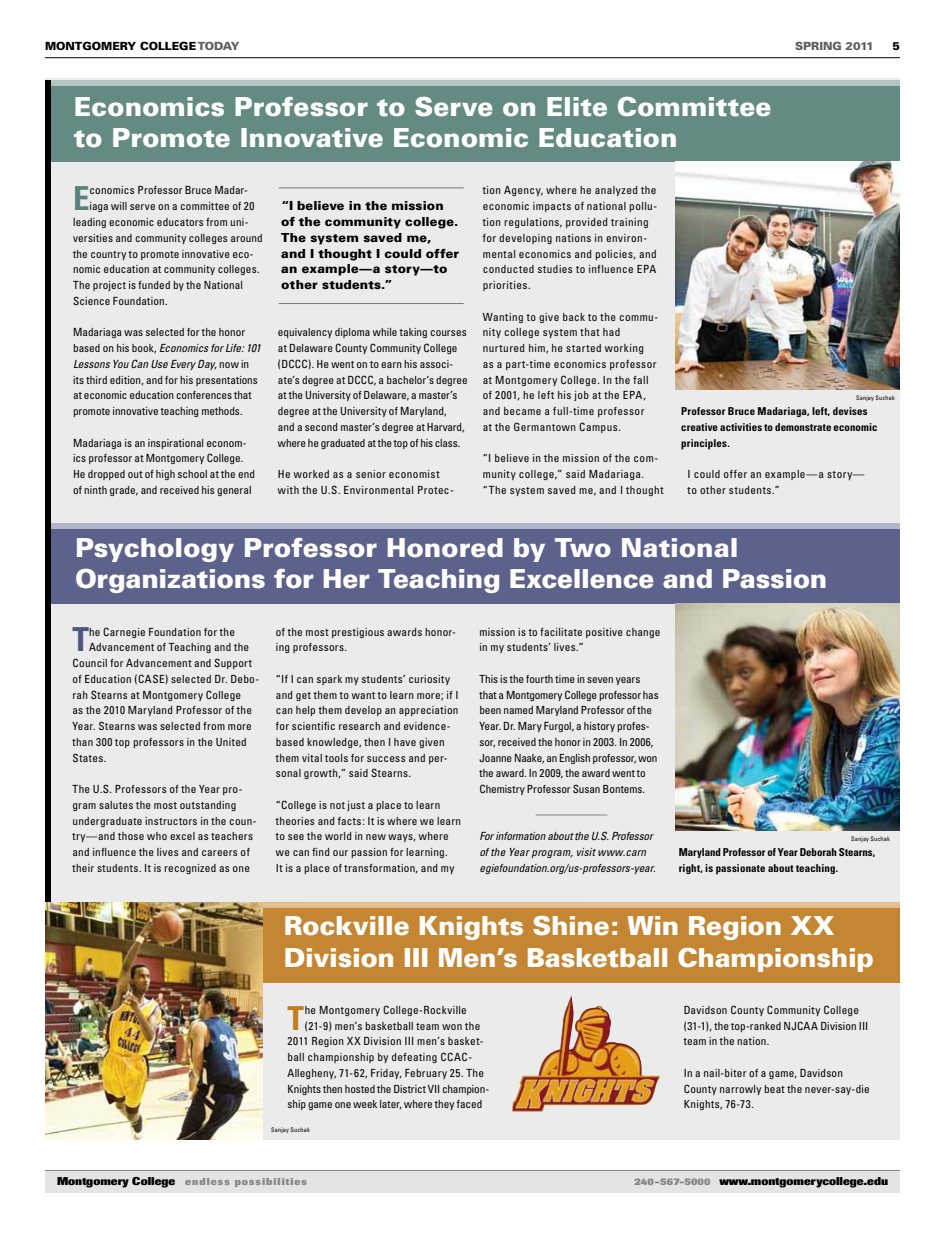
<style>
.page{position:relative;width:945px;height:1238px;background:#fff}
.page>*{position:absolute;margin:0;border:0;box-sizing:border-box;transform-origin:0 0}
.t1{font:700 condensed 33.12px "Univers";color:#578279}
.t2{font:700 condensed 33.12px "Univers";color:#4f5584}
.t3{font:700 condensed 33.12px "Univers";color:#c17d20}
.t4{font:900 26.25px/31.5px "Univers";letter-spacing:-.005em;color:#fff}
.t5{font:900 12.5px/15.8px "Univers";letter-spacing:.01em;color:#000}
.t6{font:condensed 11.25px/15.8px "Univers";letter-spacing:.02em;color:#000}
.t7{font:condensed 11.25px/15.8px "Univers";letter-spacing:.04em;color:#000}
.t8{font:condensed 11.25px/15.8px "Univers";color:#000}
.t9{font:condensed 11.25px/15.8px "Univers";letter-spacing:-.005em;color:#000}
.t10{font:italic condensed 11.25px/15.8px "Univers";letter-spacing:-.005em;color:#000}
.t11{font:condensed 11.25px "Univers";letter-spacing:-.01em;color:#000}
.t12{font:800 11.25px "Imago";color:#000}
.t13{font:900 11.25px "Univers";color:#000}
.t14{font:900 11.25px "Univers";color:#5e5e5f}
.t15{font:700 condensed 10.88px/15.8px "Univers";letter-spacing:.01em;color:#000}
.t16{font:800 10px "Imago";letter-spacing:.1em;color:#868787}
.t17{font:condensed 6.25px "Univers";letter-spacing:.025em;color:#000}
.s1{color:#5e5e5f}
.s2{font-style:italic}
.s3{font-size:11.25px;color:#000}
.s4{font-size:10px;color:#868787}
</style>
<div class="page">
<hr style="left:45px;top:57px;width:855px;height:1px;background:#000">
<div style="left:45px;top:1170px;width:855px;height:22px;background:#e4e4e4"></div>
<hr style="left:45px;top:1170px;width:855px;height:1px;background:#868787">
<div style="left:45px;top:79px;width:855px;height:1060px;background:#ebebeb"></div>
<div style="left:45px;top:80px;width:855px;height:82px;background:#648b83"></div>
<div style="left:45px;top:523px;width:855px;height:80px;background:#5d628d"></div>
<div style="left:45px;top:902px;width:855px;height:80px;background:#c48632"></div>
<img style="left:675px;top:162px;width:225px;height:228px">
<div style="left:45px;top:80px;width:855px;height:6px;background:#b3c6c2"></div>
<div style="left:45px;top:523px;width:855px;height:5px;background:#b2b5c9"></div>
<hr style="left:536px;top:814px;width:72px;height:1px;background:#868787">
<img style="left:675px;top:603px;width:225px;height:228px">
<hr style="left:279px;top:187px;width:185px;height:1px;background:#000">
<hr style="left:279px;top:303px;width:185px;height:1px;background:#000">
<img style="left:45px;top:902px;width:218px;height:237px">
<div style="left:263px;top:902px;width:643px;height:5px;background:#e0c095"></div>
<div style="left:45px;top:80px;width:5px;height:821px;background:#000"></div>
<img style="left:512px;top:995px;width:149px;height:116px">
<p class="t13" style="left:45px;top:39px;width:196px">MONTGOMERY COLLEGE <span class="s1">TODAY</span></p>
<p class="t14" style="left:795px;top:39px;width:80px">SPRING 2011</p>
<p class="t13" style="left:892px;top:39px;width:9px">5</p>
<h2 class="t4" style="left:74px;top:90px;width:699px">Economics Professor to Serve on Elite Committee to Promote Innovative Economic Education</h2>
<h1 class="t1" style="left:73px;top:178px;width:18px">E</h1>
<p class="t6" style="left:90px;top:182px;width:160px">conomics Professor Bruce Madar-</p>
<p class="t6" style="left:90px;top:198px;width:166px">iaga will serve on a committee of 20</p>
<p class="t6" style="left:73px;top:214px;width:177px">leading economic educators from uni-</p>
<p class="t6" style="left:73px;top:230px;width:191px">versities and community colleges around</p>
<p class="t6" style="left:73px;top:245px;width:182px">the country to promote innovative eco-</p>
<p class="t6" style="left:73px;top:261px;width:188px">nomic education at community colleges.</p>
<p class="t6" style="left:73px;top:277px;width:172px">The project is funded by the National</p>
<p class="t6" style="left:73px;top:293px;width:96px">Science Foundation.</p>
<p class="t8" style="left:73px;top:324px;width:189px">Madariaga was selected for the honor based on his book, <span class="s2">Economics for Life: 101<br>Lessons You Can Use Every Day</span>, now in its third edition, and for his presentations at economic education conferences that promote innovative teaching methods.</p>
<p class="t6" style="left:73px;top:434px;width:183px">Madariaga is an inspirational econom&shy;ics professor at Montgomery College.<br>He dropped out of high school at the end of ninth grade, and received his general</p>
<p class="t5" style="left:281px;top:198px;width:179px">“I believe in the mission of the community college.<br>The system saved me, and I thought I could offer an example—a story—to other students.”</p>
<p class="t8" style="left:278px;top:324px;width:191px">equivalency diploma while taking courses at Delaware County Community College (DCCC). He went on to earn his associ&shy;ate’s degree at DCCC, a bachelor’s degree at the University of Delaware, a master’s degree at the University of Maryland,<br>and a second master’s degree at Harvard, where he graduated at the top of his class.</p>
<p class="t7" style="left:278px;top:466px;width:177px">He worked as a senior economist with the U.S. Environmental Protec-</p>
<p class="t7" style="left:483px;top:182px;width:176px">tion Agency, where he analyzed the economic impacts of national pollu&shy;tion regulations, provided training for developing nations in environ&shy;mental economics and policies, and conducted studies to influence EPA priorities.</p>
<p class="t7" style="left:483px;top:308px;width:177px">Wanting to give back to the commu&shy;nity college system that had nurtured him, he started working<br>as a part-time economics professor at Montgomery College. In the fall of 2001, he left his job at the EPA, and became a full-time professor<br>at the Germantown Campus.</p>
<p class="t7" style="left:483px;top:450px;width:182px">“I believe in the mission of the com&shy;munity college,” said Madariaga. “The system saved me, and I thought</p>
<p class="t17" style="left:856px;top:393px;width:40px">Sanjay Suchak</p>
<p class="t15" style="left:681px;top:403px;width:198px">Professor Bruce Madariaga, left, devises creative activities to demonstrate economic principles.</p>
<p class="t7" style="left:688px;top:466px;width:178px">I could offer an example—a story— to other students.”</p>
<h2 class="t4" style="left:75px;top:531px;width:754px">Psychology Professor Honored by Two National<br>Organizations for Her Teaching Excellence and Passion</h2>
<h1 class="t2" style="left:72px;top:619px;width:18px">T</h1>
<p class="t6" style="left:89px;top:623px;width:147px">he Carnegie Foundation for the</p>
<p class="t6" style="left:89px;top:639px;width:162px">Advancement of Teaching and the</p>
<p class="t6" style="left:72px;top:655px;width:181px">Council for Advancement and Support</p>
<p class="t6" style="left:72px;top:671px;width:188px">of Education (CASE) selected Dr. Debo-</p>
<p class="t6" style="left:72px;top:686px;width:170px">rah Stearns at Montgomery College</p>
<p class="t6" style="left:72px;top:702px;width:181px">as the 2010 Maryland Professor of the</p>
<p class="t6" style="left:72px;top:718px;width:181px">Year. Stearns was selected from more</p>
<p class="t6" style="left:72px;top:734px;width:176px">than 300 top professors in the United</p>
<p class="t6" style="left:72px;top:749px;width:35px">States.</p>
<p class="t6" style="left:72px;top:781px;width:186px">The U.S. Professors of the Year pro&shy;gram salutes the most outstanding undergraduate instructors in the coun&shy;try—and those who excel as teachers and influence the lives and careers of their students. It is recognized as one</p>
<p class="t6" style="left:276px;top:623px;width:182px">of the most prestigious awards honor&shy;ing professors.</p>
<p class="t6" style="left:276px;top:671px;width:184px">“If I can spark my students’ curiosity and get them to want to learn more; if I can help them develop an appreciation for scientific research and evidence&shy;based knowledge, then I have given them vital tools for success and per&shy;sonal growth,” said Stearns.</p>
<p class="t6" style="left:276px;top:797px;width:187px">“College is not just a place to learn theories and facts: It is where we learn to see the world in new ways, where we can find our passion for learning.<br>It is a place of transformation, and my</p>
<p class="t6" style="left:479px;top:623px;width:183px">mission is to facilitate positive change in my students’ lives.”</p>
<p class="t9" style="left:479px;top:671px;width:181px">This is the fourth time in seven years that a Montgomery College professor has been named Maryland Professor of the Year. Dr. Mary Furgol, a history profes&shy;sor, received the honor in 2003. In 2006, Joanne Naake, an English professor, won the award. In 2009, the award went to Chemistry Professor Susan Bontems.</p>
<p class="t10" style="left:479px;top:828px;width:178px">For information about the U.S. Professor of the Year program, visit www.carn egiefoundation.org/us-professors-year.</p>
<p class="t17" style="left:851px;top:834px;width:40px">Sanjay Suchak</p>
<p class="t15" style="left:679px;top:844px;width:198px">Maryland Professor of Year Deborah Stearns, right, is passionate about teaching.</p>
<h2 class="t4" style="left:284px;top:909px;width:592px">Rockville Knights Shine: Win Region XX<br>Division III Men’s Basketball Championship</h2>
<h1 class="t3" style="left:288px;top:997px;width:18px">T</h1>
<p class="t6" style="left:305px;top:1001px;width:164px">he Montgomery College-Rockville</p>
<p class="t6" style="left:305px;top:1017px;width:177px">(21-9) men’s basketball team won the</p>
<p class="t6" style="left:288px;top:1033px;width:197px">2011 Region XX Division III men’s basket-</p>
<p class="t6" style="left:288px;top:1049px;width:186px">ball championship by defeating CCAC-</p>
<p class="t6" style="left:288px;top:1064px;width:198px">Allegheny, 71-62, Friday, February 25. The</p>
<p class="t11" style="left:288px;top:1081px;width:203px">Knights then hosted the District VII champion-</p>
<p class="t9" style="left:288px;top:1096px;width:196px">ship game one week later, where they faced</p>
<p class="t17" style="left:271px;top:1126px;width:40px">Sanjay Suchak</p>
<p class="t6" style="left:684px;top:1001px;width:186px">Davidson County Community College (31-1), the top-ranked NJCAA Division III team in the nation.</p>
<p class="t6" style="left:684px;top:1064px;width:188px">In a nail-biter of a game, Davidson<br>County narrowly beat the never-say-die<br>Knights, 76-73.</p>
<p class="t16" style="left:57px;top:1175px;width:251px"><span class="s3">Montgomery College</span> endless possibilities</p>
<p class="t12" style="left:634px;top:1174px;width:255px"><span class="s4">240-567-5000</span> www.montgomerycollege.edu</p>
</div>
